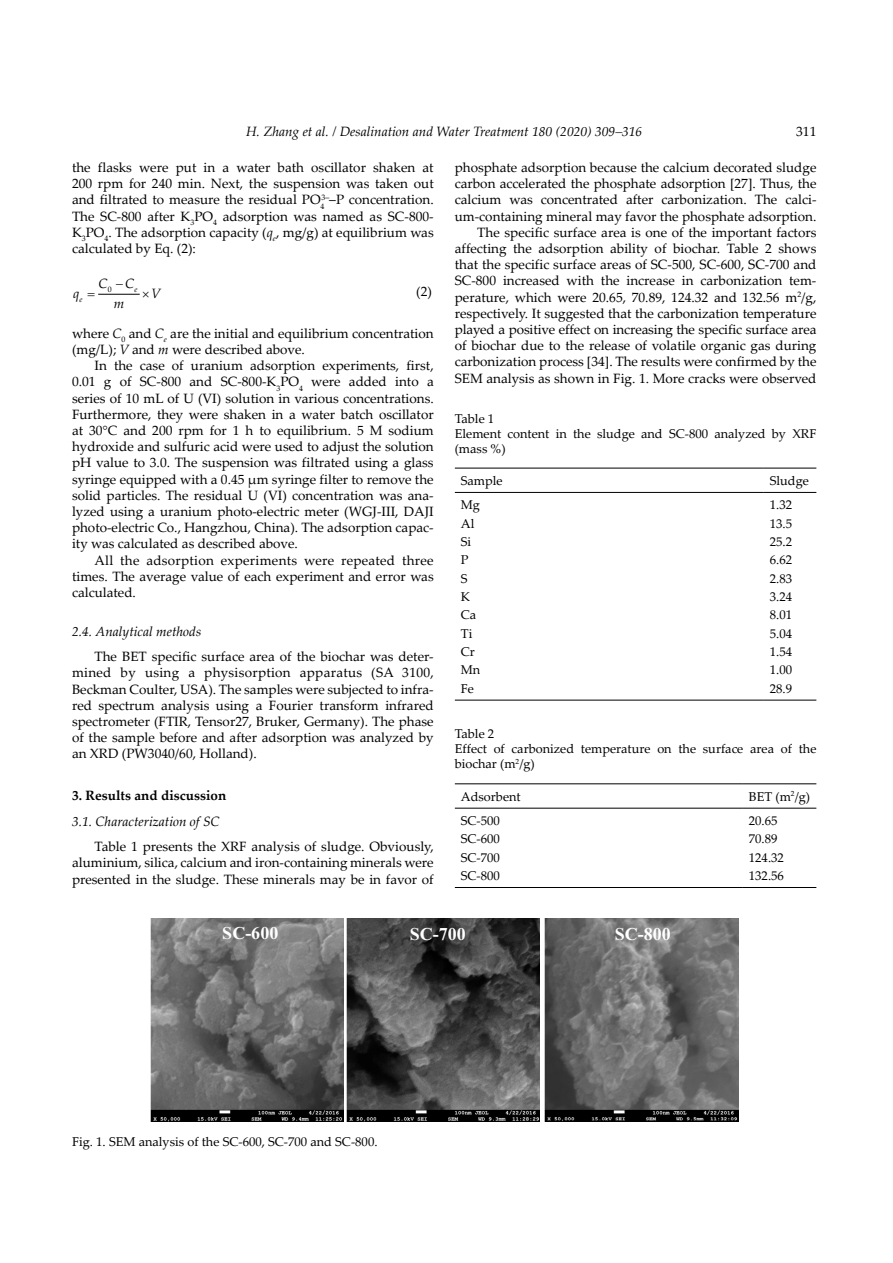
<style>
.page{position:relative;width:893px;height:1263px;background:#fff}
.page>*{position:absolute;margin:0;border:0;box-sizing:border-box;transform-origin:0 0}
.t1{font:700 18px "Times New Roman";color:#fff}
.t2{font:13.5px/16.2px "Palatino Linotype";color:#000;text-align:justify}
.t3{font:italic 13.5px "Palatino Linotype";color:#000}
.t4{font:700 13.5px "Palatino Linotype";color:#000}
.t5{font:12.75px/15px "Palatino Linotype";color:#000}
.t6{font:italic 7.8px "Palatino Linotype";color:#000}
.t7{font:7.8px "Palatino Linotype";color:#000}
.s1{font-style:italic}
</style>
<div class="page">
<hr style="left:98px;top:294px;width:42px;height:1px;background:#000">
<hr style="left:455px;top:468px;width:309px;height:1px;background:#000">
<hr style="left:764px;top:468px;width:52px;height:1px;background:#000">
<hr style="left:455px;top:492px;width:309px;height:1px;background:#000">
<hr style="left:764px;top:492px;width:52px;height:1px;background:#000">
<hr style="left:455px;top:700px;width:309px;height:1px;background:#000">
<hr style="left:764px;top:700px;width:52px;height:1px;background:#000">
<img style="left:151px;top:918px;width:192px;height:204px">
<img style="left:347px;top:918px;width:193px;height:204px">
<img style="left:545px;top:918px;width:193px;height:204px">
<hr style="left:455px;top:783px;width:288px;height:1px;background:#000">
<hr style="left:743px;top:783px;width:73px;height:1px;background:#000">
<hr style="left:455px;top:808px;width:288px;height:1px;background:#000">
<hr style="left:743px;top:808px;width:73px;height:1px;background:#000">
<hr style="left:455px;top:887px;width:288px;height:1px;background:#000">
<hr style="left:743px;top:887px;width:73px;height:1px;background:#000">
<p class="t3" style="left:246px;top:122px;width:398px">H. Zhang et al. / Desalination and Water Treatment 180 (2020) 309–316</p>
<p class="t2" style="left:796px;top:123px;width:22px">311</p>
<p class="t2" style="left:72px;top:159px;width:363px">the flasks were put in a water bath oscillator shaken at 200 rpm for 240 min. Next, the suspension was taken out and filtrated to measure the residual PO<sub>4</sub></p>
<p class="t2" style="left:455px;top:159px;width:363px;text-align:right">phosphate adsorption because the calcium decorated sludge carbon accelerated the phosphate adsorption [27]. Thus, the calcium was concentrated after carbonization. The calci&shy;um-containing mineral may favor the phosphate adsorption.<br>The specific surface area is one of the important factors affecting the adsorption ability of biochar. Table 2 shows that the specific surface areas of SC-500, SC-600, SC-700 and SC-800 increased with the increase in carbonization tem&shy;perature, which were 20.65, 70.89, 124.32 and 132.56 m<sup>2</sup>/g, respectively. It suggested that the carbonization temperature played a positive effect on increasing the specific surface area of biochar due to the release of volatile organic gas during carbonization process [34]. The results were confirmed by the SEM analysis as shown in Fig. 1. More cracks were observed</p>
<p class="t5" style="left:455px;top:410px;width:363px">Table 1<br>Element content in the sludge and SC-800 analyzed by XRF (mass %)</p>
<p class="t5" style="left:461px;top:473px;width:43px">Sample</p>
<p class="t5" style="left:770px;top:473px;width:41px">Sludge</p>
<p class="t5" style="left:461px;top:497px;width:21px">Mg</p>
<p class="t5" style="left:770px;top:497px;width:24px">1.32</p>
<p class="t5" style="left:461px;top:515px;width:15px">Al</p>
<p class="t5" style="left:770px;top:515px;width:24px">13.5</p>
<p class="t5" style="left:461px;top:534px;width:12px">Si</p>
<p class="t5" style="left:770px;top:534px;width:24px">25.2</p>
<p class="t5" style="left:461px;top:552px;width:9px">P</p>
<p class="t5" style="left:770px;top:552px;width:24px">6.62</p>
<p class="t5" style="left:461px;top:570px;width:8px">S</p>
<p class="t5" style="left:770px;top:570px;width:24px">2.83</p>
<p class="t5" style="left:461px;top:589px;width:11px">K</p>
<p class="t5" style="left:770px;top:589px;width:24px">3.24</p>
<p class="t5" style="left:461px;top:607px;width:17px">Ca</p>
<p class="t5" style="left:770px;top:607px;width:24px">8.01</p>
<p class="t5" style="left:461px;top:625px;width:13px">Ti</p>
<p class="t5" style="left:770px;top:625px;width:24px">5.04</p>
<p class="t5" style="left:461px;top:644px;width:16px">Cr</p>
<p class="t5" style="left:770px;top:644px;width:24px">1.54</p>
<p class="t5" style="left:461px;top:662px;width:21px">Mn</p>
<p class="t5" style="left:770px;top:662px;width:24px">1.00</p>
<p class="t5" style="left:461px;top:680px;width:15px">Fe</p>
<p class="t5" style="left:770px;top:680px;width:24px">28.9</p>
<p class="t2" style="left:72px;top:191px;width:363px;text-indent:249px"><sup>3–</sup>–P concentration.<br>The SC-800 after K<sub>3</sub>PO<sub>4</sub> adsorption was named as SC-800- K<sub>3</sub>PO<sub>4</sub>. The adsorption capacity (<span class="s1">q</span><sub>e</sub>, mg/g) at equilibrium was calculated by Eq. (2):</p>
<p class="t3" style="left:73px;top:283px;width:8px">q</p>
<p class="t3" style="left:98px;top:274px;width:11px">C</p>
<p class="t3" style="left:125px;top:274px;width:11px">C</p>
<p class="t3" style="left:114px;top:294px;width:12px">m</p>
<p class="t7" style="left:108px;top:284px;width:17px">−0</p>
<p class="t2" style="left:416px;top:283px;width:17px">(2)</p>
<p class="t2" style="left:72px;top:325px;width:363px">where <span class="s1">C</span><sub>0</sub> and <span class="s1">C</span><sub>e</sub> are the initial and equilibrium concentration (mg/L); <span class="s1">V</span> and <span class="s1">m</span> were described above.</p>
<p class="t2" style="left:72px;top:357px;width:363px;text-indent:23px">In the case of uranium adsorption experiments, first, 0.01 g of SC-800 and SC-800-K<sub>3</sub>PO<sub>4</sub> were added into a series of 10 mL of U (VI) solution in various concentrations.<br>Furthermore, they were shaken in a water batch oscillator at 30°C and 200 rpm for 1 h to equilibrium. 5 M sodium hydroxide and sulfuric acid were used to adjust the solution pH value to 3.0. The suspension was filtrated using a glass syringe equipped with a 0.45 μm syringe filter to remove the solid particles. The residual U (VI) concentration was ana&shy;lyzed using a uranium photo-electric meter (WGJ-III, DAJI photo-electric Co., Hangzhou, China). The adsorption capac&shy;ity was calculated as described above.</p>
<p class="t2" style="left:72px;top:551px;width:363px;text-indent:23px">All the adsorption experiments were repeated three times. The average value of each experiment and error was calculated.</p>
<p class="t3" style="left:72px;top:622px;width:131px">2.4. Analytical methods</p>
<p class="t2" style="left:72px;top:648px;width:363px;text-indent:23px">The BET specific surface area of the biochar was deter&shy;mined by using a physisorption apparatus (SA 3100, Beckman Coulter, USA). The samples were subjected to infra&shy;red spectrum analysis using a Fourier transform infrared spectrometer (FTIR, Tensor27, Bruker, Germany). The phase of the sample before and after adsorption was analyzed by an XRD (PW3040/60, Holland).</p>
<p class="t4" style="left:72px;top:786px;width:156px">3. Results and discussion</p>
<p class="t3" style="left:72px;top:812px;width:149px">3.1. Characterization of SC</p>
<p class="t2" style="left:72px;top:838px;width:363px;text-indent:23px">Table 1 presents the XRF analysis of sludge. Obviously, aluminium, silica, calcium and iron-containing minerals were presented in the sludge. These minerals may be in favor of</p>
<p class="t3" style="left:152px;top:283px;width:10px">V</p>
<p class="t6" style="left:135px;top:284px;width:5px">e</p>
<p class="t6" style="left:80px;top:293px;width:5px">e</p>
<p class="t5" style="left:455px;top:726px;width:363px">Table 2<br>Effect of carbonized temperature on the surface area of the biochar (m<sup>2</sup>/g)</p>
<p class="t5" style="left:461px;top:788px;width:61px">Adsorbent</p>
<p class="t5" style="left:749px;top:788px;width:63px">BET (m<sup>2</sup>/g)</p>
<p class="t5" style="left:461px;top:813px;width:41px">SC-500</p>
<p class="t5" style="left:749px;top:813px;width:30px">20.65</p>
<p class="t5" style="left:461px;top:831px;width:41px">SC-600</p>
<p class="t5" style="left:749px;top:831px;width:30px">70.89</p>
<p class="t5" style="left:461px;top:849px;width:41px">SC-700</p>
<p class="t5" style="left:749px;top:849px;width:37px">124.32</p>
<p class="t5" style="left:461px;top:868px;width:41px">SC-800</p>
<p class="t5" style="left:749px;top:868px;width:37px">132.56</p>
<h1 class="t1" style="left:222px;top:921px;width:57px">SC-600</h1>
<h1 class="t1" style="left:410px;top:922px;width:58px">SC-700</h1>
<h1 class="t1" style="left:615px;top:922px;width:57px">SC-800</h1>
<p class="t5" style="left:72px;top:1134px;width:307px">Fig. 1. SEM analysis of the SC-600, SC-700 and SC-800.</p>
</div>
